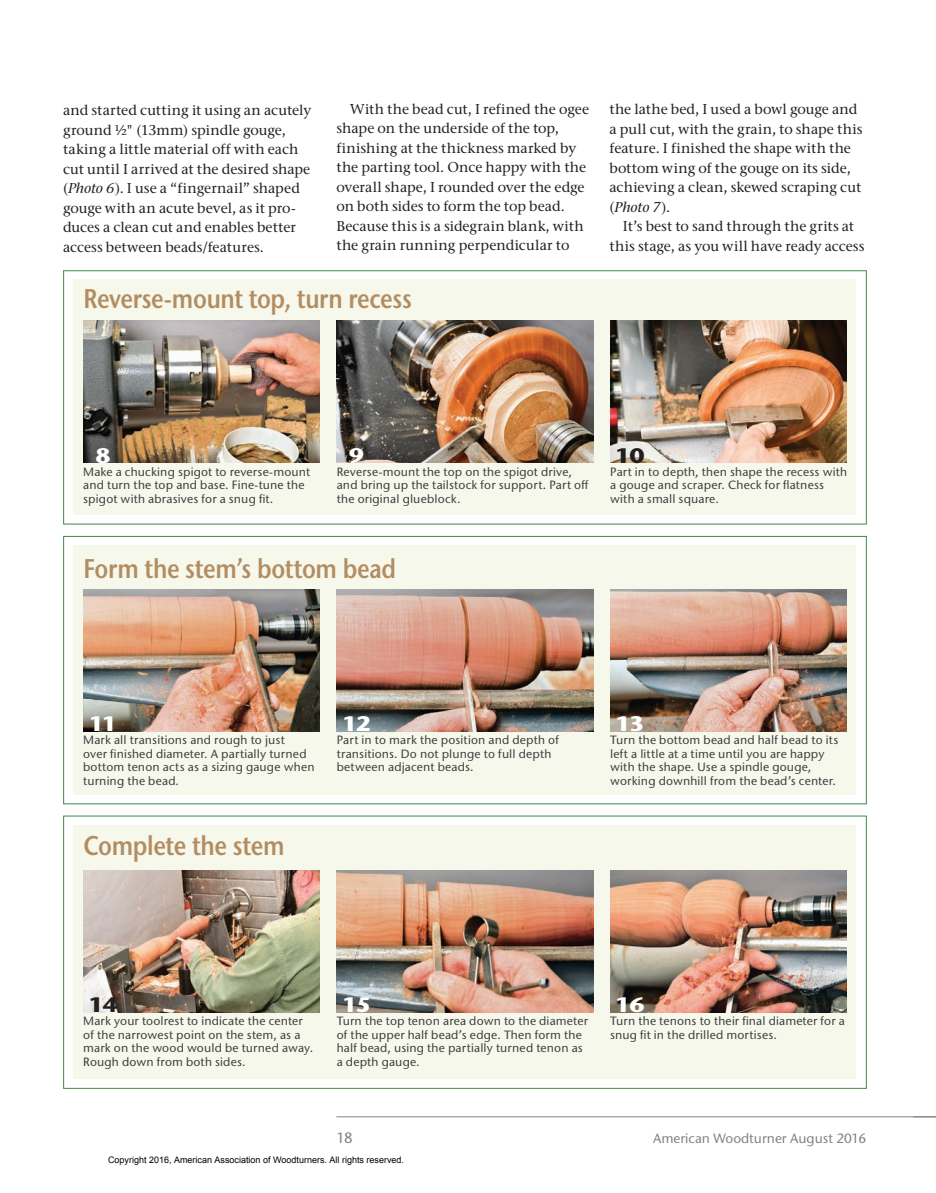
<style>
.page{position:relative;width:936px;height:1193px;background:#fff}
.page>*{position:absolute;margin:0;border:0;box-sizing:border-box;transform-origin:0 0}
.t1{font:600 27px "Stone Sans ITC Pro";letter-spacing:-.015em;color:#b38d61;scale:.85 1}
.t2{font:700 21px "Stone Sans ITC Pro";letter-spacing:-.075em;color:#fff;scale:1.1 1}
.t3{font:700 21px "Stone Sans ITC Pro";color:#231f20;scale:1.1 1}
.t4{font:500 15px "Stone Sans ITC Pro";color:#808285}
.t5{font:500 14.25px/19.5px "Stone Serif ITC Pro";letter-spacing:.005em;color:#231f20}
.t6{font:500 13.5px "Stone Sans ITC Pro";color:#808285}
.t7{font:500 12px/13.5px "Stone Sans ITC Pro";letter-spacing:.015em;color:#3e3e3f}
.t8{font:9px "Arial";color:#000}
.s1{font-style:italic}
</style>
<div class="page">
<hr style="left:336px;top:1116px;width:600px;height:1px;background:#808285">
<div style="left:63px;top:270px;width:804px;height:254px;background:#fff;border:1px solid #3f8a4d"></div>
<div style="left:63px;top:536px;width:804px;height:268px;background:#fff;border:1px solid #3f8a4d"></div>
<div style="left:74px;top:279px;width:782px;height:236px;background:#f6f8ec"></div>
<div style="left:74px;top:546px;width:782px;height:249px;background:#f6f8ec"></div>
<div style="left:74px;top:825px;width:782px;height:253px;background:#f6f8ec"></div>
<img style="left:83px;top:321px;width:237px;height:141px">
<img style="left:83px;top:589px;width:237px;height:142px">
<img style="left:83px;top:870px;width:237px;height:142px">
<img style="left:337px;top:321px;width:256px;height:141px">
<img style="left:337px;top:589px;width:256px;height:142px">
<img style="left:337px;top:870px;width:256px;height:142px">
<img style="left:610px;top:321px;width:237px;height:141px">
<img style="left:610px;top:589px;width:236px;height:142px">
<img style="left:610px;top:870px;width:237px;height:142px">
<p class="t5" style="left:63px;top:100px;width:250px">and started cutting it using an acutely ground ½" (13mm) spindle gouge, taking a little material off with each cut until I arrived at the desired shape (<span class="s1">Photo 6</span>). I use a “fingernail” shaped gouge with an acute bevel, as it pro&shy;duces a clean cut and enables better access between beads/features.</p>
<p class="t5" style="left:336px;top:99px;width:254px;text-indent:13px">With the bead cut, I refined the ogee shape on the underside of the top, finishing at the thickness marked by the parting tool. Once happy with the overall shape, I rounded over the edge on both sides to form the top bead.<br>Because this is a sidegrain blank, with the grain running perpendicular to</p>
<h1 class="t1" style="left:83px;top:282px;width:388px">Reverse-mount top, turn recess</h1>
<p class="t5" style="left:609px;top:99px;width:255px">the lathe bed, I used a bowl gouge and a pull cut, with the grain, to shape this feature. I finished the shape with the bottom wing of the gouge on its side, achieving a clean, skewed scraping cut (<span class="s1">Photo 7</span>).</p>
<p class="t5" style="left:609px;top:216px;width:257px;text-align:center">It’s best to sand through the grits at this stage, as you will have ready access</p>
<h2 class="t2" style="left:95px;top:442px;width:16px">8</h2>
<h2 class="t2" style="left:349px;top:442px;width:16px">9</h2>
<h2 class="t3" style="left:615px;top:442px;width:29px">10</h2>
<p class="t7" style="left:83px;top:465px;width:228px">Make a chucking spigot to reverse-mount and turn the top and base. Fine-tune the spigot with abrasives for a snug fit.</p>
<p class="t7" style="left:337px;top:465px;width:253px">Reverse-mount the top on the spigot drive, and bring up the tailstock for support. Part off the original glueblock.</p>
<p class="t7" style="left:610px;top:465px;width:239px">Part in to depth, then shape the recess with a gouge and scraper. Check for flatness with a small square.</p>
<h1 class="t1" style="left:83px;top:552px;width:370px">Form the stem’s bottom bead</h1>
<h2 class="t2" style="left:89px;top:710px;width:27px">11</h2>
<h2 class="t2" style="left:342px;top:710px;width:28px">12</h2>
<h2 class="t2" style="left:616px;top:710px;width:28px">13</h2>
<p class="t7" style="left:83px;top:733px;width:233px">Mark all transitions and rough to just<br>over finished diameter. A partially turned bottom tenon acts as a sizing gauge when turning the bead.</p>
<p class="t7" style="left:337px;top:733px;width:224px">Part in to mark the position and depth of transitions. Do not plunge to full depth between adjacent beads.</p>
<p class="t7" style="left:610px;top:733px;width:230px">Turn the bottom bead and half bead to its left a little at a time until you are happy with the shape. Use a spindle gouge, working downhill from the bead’s center.</p>
<h1 class="t1" style="left:83px;top:828px;width:238px">Complete the stem</h1>
<h2 class="t3" style="left:88px;top:991px;width:28px">14</h2>
<h2 class="t2" style="left:342px;top:991px;width:28px">15</h2>
<h2 class="t2" style="left:615px;top:991px;width:28px">16</h2>
<p class="t7" style="left:83px;top:1014px;width:231px">Mark your toolrest to indicate the center of the narrowest point on the stem, as a mark on the wood would be turned away.<br>Rough down from both sides.</p>
<p class="t7" style="left:337px;top:1014px;width:253px">Turn the top tenon area down to the diameter of the upper half bead’s edge. Then form the half bead, using the partially turned tenon as a depth gauge.</p>
<p class="t7" style="left:610px;top:1014px;width:236px">Turn the tenons to their final diameter for a snug fit in the drilled mortises.</p>
<p class="t4" style="left:336px;top:1128px;width:18px">18</p>
<p class="t6" style="left:653px;top:1129px;width:215px">American Woodturner August 2016</p>
<p class="t8" style="left:108px;top:1154px;width:298px">Copyright 2016, American Association of Woodturners. All rights reserved.</p>
</div>
